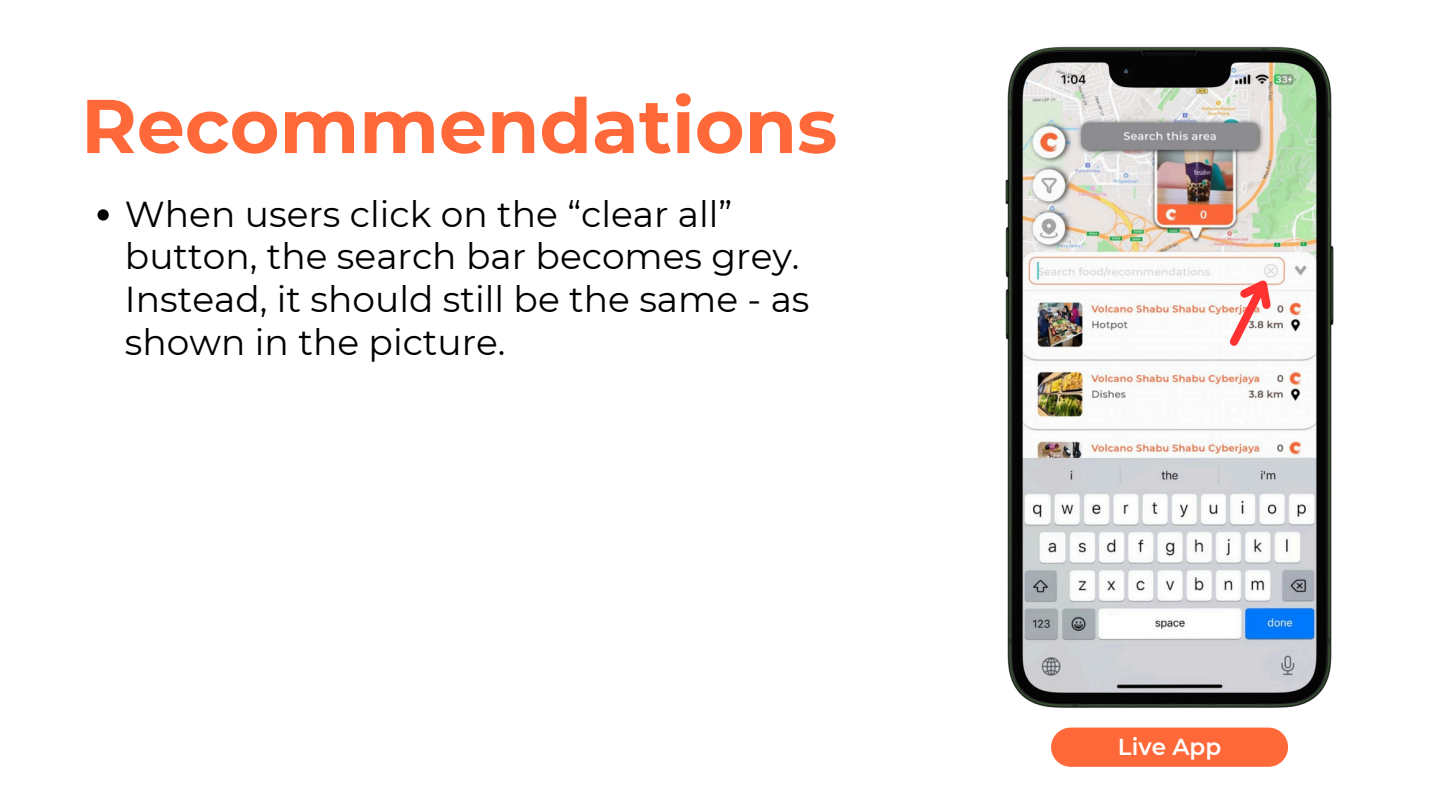
<style>
.page{position:relative;width:1440px;height:810px;background:#fff}
.page>*{position:absolute;margin:0;border:0;box-sizing:border-box;transform-origin:0 0}
.t1{font:700 76px "Montserrat";color:#ff6839}
.t2{font:36px/42.8px "Montserrat";color:#000}
.t3{font:600 23px "Montserrat";color:#fff}
</style>
<div class="page">
<div style="left:1051px;top:728px;width:237px;height:39px;background:#ff6839"></div>
<img style="left:1005px;top:46px;width:329px;height:662px">
<svg style="left:98px;top:209px;width:11px;height:12px"></svg>
<svg style="left:1223px;top:262px;width:67px;height:91px"></svg>
<p class="t1" style="left:81px;top:79px;width:758px">Recommendations</p>
<p class="t2" style="left:125px;top:192px;width:686px">When users click on the “clear all” button, the search bar becomes grey.<br>Instead, it should still be the same - as shown in the picture.</p>
<h1 class="t3" style="left:1118px;top:733px;width:105px">Live App</h1>
</div>
